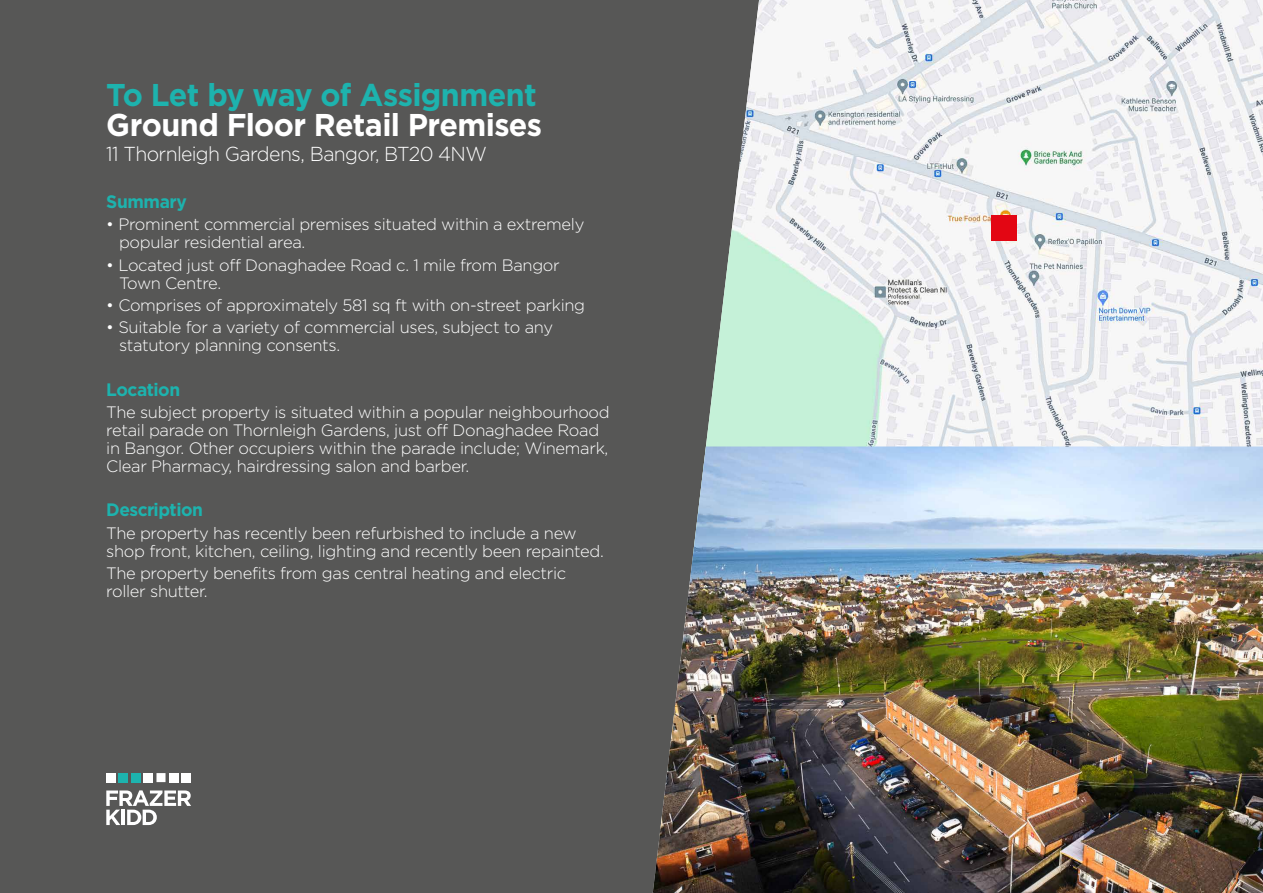
<style>
.page{position:relative;width:1263px;height:893px;background:#575756}
.page>*{position:absolute;margin:0;border:0;box-sizing:border-box;transform-origin:0 0}
.t1{font:700 31.5px "Gotham";letter-spacing:-.02em;color:#fff;scale:.96 1}
.t2{font:700 31.5px "Gotham";letter-spacing:-.02em;color:#1db3ae;scale:.96 1}
.t3{font:300 20.25px "Gotham";letter-spacing:-.035em;color:#fff}
.t4{font:700 18px "Gotham";letter-spacing:-.025em;color:#1db3ae;scale:.96 1}
.t5{font:300 16.5px/18px "Gotham";letter-spacing:-.02em;color:#fff}
</style>
<div class="page">
<div style="left:106px;top:773px;width:9px;height:9px;background:#fff"></div>
<div style="left:119px;top:773px;width:9px;height:9px;background:#1db3ae"></div>
<div style="left:131px;top:773px;width:9px;height:9px;background:#1db3ae"></div>
<div style="left:144px;top:773px;width:9px;height:9px;background:#fff"></div>
<div style="left:156px;top:773px;width:10px;height:9px;background:#fff"></div>
<div style="left:169px;top:773px;width:9px;height:9px;background:#fff"></div>
<div style="left:182px;top:773px;width:9px;height:9px;background:#fff"></div>
<svg style="left:106px;top:790px;width:85px;height:35px"></svg>
<img style="left:706px;top:0;width:557px;height:446px">
<img style="left:653px;top:446px;width:610px;height:447px">
<div style="left:991px;top:215px;width:25px;height:25px;background:#e30613"></div>
<h1 class="t2" style="left:106px;top:77px;width:450px">To Let by way of Assignment</h1>
<h1 class="t1" style="left:106px;top:107px;width:455px">Ground Floor Retail Premises</h1>
<p class="t3" style="left:106px;top:143px;width:382px">11 Thornleigh Gardens, Bangor, BT20 4NW</p>
<p class="t4" style="left:106px;top:191px;width:86px">Summary</p>
<p class="t5" style="left:119px;top:215px;width:467px;text-indent:-13px">• Prominent commercial premises situated within a extremely popular residential area.</p>
<p class="t5" style="left:119px;top:256px;width:442px;text-indent:-13px">• Located just off Donaghadee Road c. 1 mile from Bangor<br>Town Centre.</p>
<p class="t5" style="left:106px;top:296px;width:480px">• Comprises of approximately 581 sq ft with on-street parking</p>
<p class="t5" style="left:119px;top:318px;width:436px;text-indent:-13px">• Suitable for a variety of commercial uses, subject to any statutory planning consents.</p>
<p class="t4" style="left:106px;top:379px;width:79px">Location</p>
<p class="t5" style="left:106px;top:403px;width:505px">The subject property is situated within a popular neighbourhood retail parade on Thornleigh Gardens, just off Donaghadee Road in Bangor. Other occupiers within the parade include; Winemark, Clear Pharmacy, hairdressing salon and barber.</p>
<p class="t4" style="left:106px;top:500px;width:102px">Description</p>
<p class="t5" style="left:106px;top:524px;width:499px">The property has recently been refurbished to include a new shop front, kitchen, ceiling, lighting and recently been repainted.</p>
<p class="t5" style="left:106px;top:564px;width:461px">The property benefits from gas central heating and electric roller shutter.</p>
</div>
